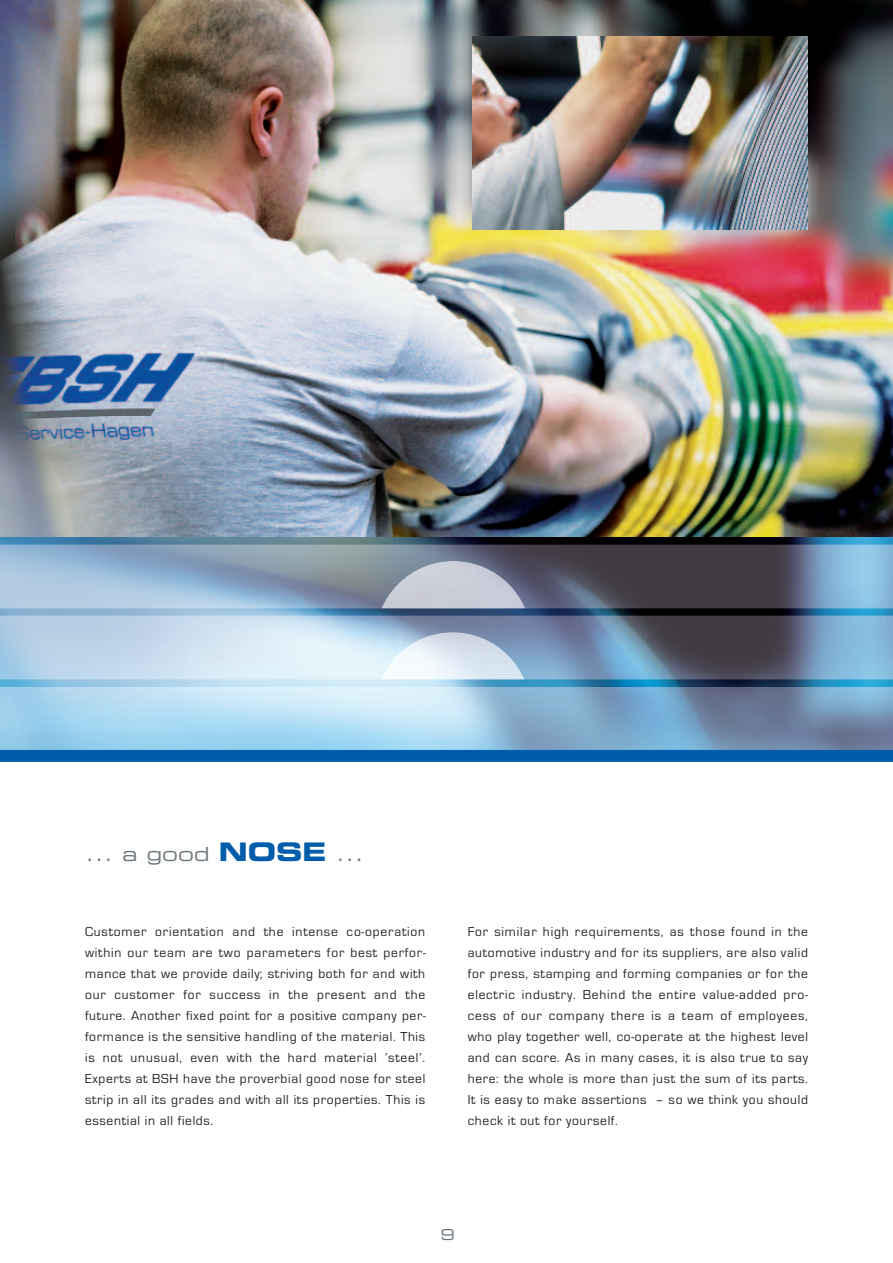
<style>
.page{position:relative;width:893px;height:1263px;background:#fff}
.page>*{position:absolute;margin:0;border:0;box-sizing:border-box;transform-origin:0 0}
.t1{font:19.5px "Eurostile Extended Two";color:#6a757b}
.t2{font:15px "Eurostile Extended Two";color:#6a757b}
.t3{font:13.5px/21px "Eurostile";letter-spacing:.05em;color:#231f20;text-align:justify}
.s1{font-family:"Eurostile Bold Extended Two";font-size:25.5px;color:#015dab}
</style>
<div class="page">
<img style="left:0;top:536px;width:893px;height:152px">
<img style="left:0;top:0;width:893px;height:536px">
<img style="left:0;top:616px;width:893px;height:63px">
<img style="left:0;top:688px;width:893px;height:62px">
<img style="left:0;top:545px;width:893px;height:63px">
<div style="left:0;top:750px;width:893px;height:12px;background:#015dab"></div>
<img style="left:473px;top:37px;width:335px;height:193px">
<img style="left:381px;top:561px;width:144px;height:48px">
<img style="left:381px;top:632px;width:143px;height:47px">
<h1 class="t1" style="left:85px;top:847px;width:280px">... a good <span class="s1">NOSE</span> ...</h1>
<p class="t3" style="left:85px;top:921px;width:342px">Customer orientation and the intense co-operation within our team are two parameters for best perfor&shy;mance that we provide daily; striving both for and with our customer for success in the present and the future. Another fixed point for a positive company per&shy;formance is the sensitive handling of the material. This is not unusual, even with the hard material ’steel’.<br>Experts at BSH have the proverbial good nose for steel strip in all its grades and with all its properties. This is essential in all fields.</p>
<p class="t3" style="left:468px;top:921px;width:342px">For similar high requirements, as those found in the automotive industry and for its suppliers, are also valid for press, stamping and forming companies or for the electric industry. Behind the entire value-added pro&shy;cess of our company there is a team of employees, who play together well, co-operate at the highest level and can score. As in many cases, it is also true to say here: the whole is more than just the sum of its parts.<br>It is easy to make assertions – so we think you should check it out for yourself.</p>
<p class="t2" style="left:440px;top:1229px;width:16px">9</p>
</div>
